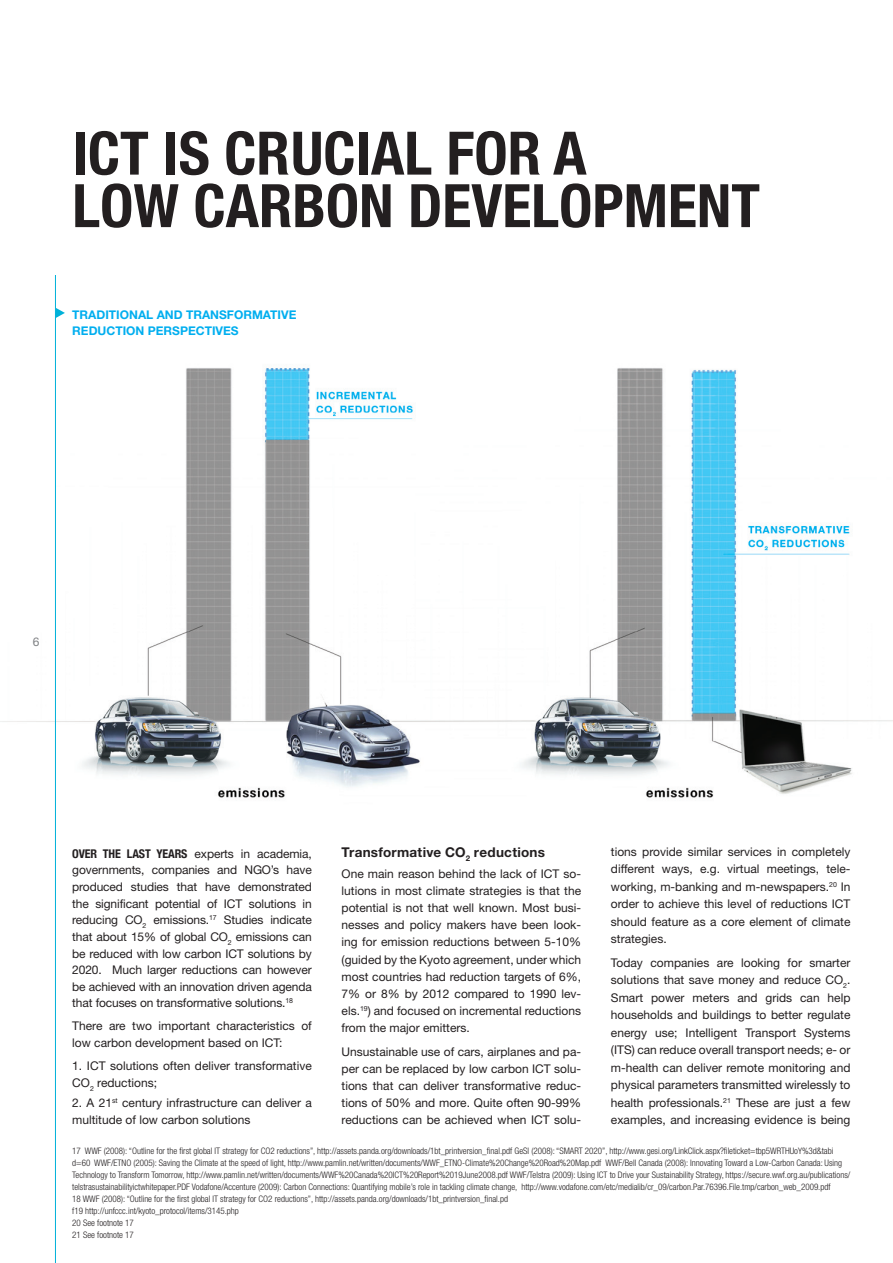
<style>
.page{position:relative;width:893px;height:1263px;background:#fff}
.page>*{position:absolute;margin:0;border:0;box-sizing:border-box;transform-origin:0 0}
.Big_heading{font:700 condensed 60px "Helvetica Neue";color:#231f20}
.Mellanrubrik{font:700 13.5px "Helvetica Neue";letter-spacing:.02em;color:#231f20}
.Bröd{font:12px/17.4px "Helvetica Neue";color:#231f20;text-align:justify}
.t1{font:700 12px "Helvetica Neue";color:#00aeef}
.Mellanrubrik-2{font:12px "Helvetica Neue";color:#808285}
.Footnote_Text{font:300 condensed 9px/12px "Helvetica Neue";color:#231f20}
.s1{font-weight:700;font-stretch:condensed}
</style>
<div class="page">
<img style="left:0;top:368px;width:893px;height:430px">
<hr style="left:55px;top:275px;width:1px;height:988px;background:#00b1d9">
<svg style="left:56px;top:308px;width:9px;height:10px"></svg>
<p class="Big_heading" style="left:72px;top:117px;width:516px">ICT IS CRUCIAL FOR A</p>
<p class="Big_heading" style="left:72px;top:169px;width:688px">LOW CARBON DEVELOPMENT</p>
<p class="t1" style="left:72px;top:307px;width:224px">TRADITIONAL AND TRANSFOR MATIVE</p>
<p class="t1" style="left:72px;top:324px;width:10px">RED</p>
<p class="t1" style="left:98px;top:324px;width:143px">UCTION PERSPECTIVES</p>
<p class="Mellanrubrik-2" style="left:33px;top:634px;width:8px">6</p>
<p class="Bröd" style="left:72px;top:845px;width:241px;line-height:16.6px"><span class="s1">OVER THE LAST YEARS</span> experts in academia, governments, companies and NGO’s have produced studies that have demonstrated the significant potential of ICT solutions in reducing CO<sub>2</sub> emissions.<sup>17</sup> Studies indicate that about 15% of global CO<sub>2</sub> emissions can be reduced with low carbon ICT solutions by 2020. Much larger reductions can however be achieved with an innovation driven agenda that focuses on transformative solutions.<sup>18</sup></p>
<p class="Bröd" style="left:72px;top:1017px;width:241px;line-height:16.6px">There are two important characteristics of low carbon development based on ICT:</p>
<p class="Bröd" style="left:72px;top:1057px;width:241px;line-height:16.6px">1. ICT solutions often deliver transformative<br>CO<sub>2</sub> reductions;</p>
<p class="Bröd" style="left:72px;top:1095px;width:241px;line-height:16.6px">2. A 21<sup>st</sup> century infrastructure can deliver a multitude of low carbon solutions</p>
<p class="Mellanrubrik" style="left:342px;top:844px;width:205px">TRANSFORMATIVE CO<sub>2</sub> REDUCTIONS</p>
<p class="Bröd" style="left:342px;top:865px;width:241px">One main reason behind the lack of ICT so&shy;lutions in most climate strategies is that the potential is not that well known. Most busi&shy;nesses and policy makers have been look&shy;ing for emission reductions between 5-10% (guided by the Kyoto agreement, under which most countries had reduction targets of 6%, 7% or 8% by 2012 compared to 1990 lev&shy;els.<sup>19</sup>) and focused on incremental reductions from the major emitters.</p>
<p class="Bröd" style="left:342px;top:1042px;width:241px">Unsustainable use of cars, airplanes and pa&shy;per can be replaced by low carbon ICT solu&shy;tions that can deliver transformative reduc&shy;tions of 50% and more. Quite often 90-99% reductions can be achieved when ICT solu-</p>
<p class="Bröd" style="left:611px;top:842px;width:241px">tions provide similar services in completely different ways, e.g. virtual meetings, tele&shy;working, m-banking and m-newspapers.<sup>20</sup> In order to achieve this level of reductions ICT should feature as a core element of climate strategies.</p>
<p class="Bröd" style="left:611px;top:954px;width:241px">Today companies are looking for smarter solutions that save money and reduce CO<sub>2</sub>.<br>Smart power meters and grids can help households and buildings to better regulate energy use; Intelligent Transport Systems (ITS) can reduce overall transport needs; e- or m-health can deliver remote monitoring and physical parameters transmitted wirelessly to health professionals.<sup>21</sup> These are just a few examples, and increasing evidence is being</p>
<p class="Footnote_Text" style="left:72px;top:1144px;width:780px">17 WWF (2008): “Outline for the first global IT strategy for CO2 reductions”, http://assets.panda.org/downloads/1bt_printversion_final.pdf GeSI (2008): “SMART 2020”, http://www.gesi.org/LinkClick.aspx?fileticket=tbp5WRTHUoY%3d&amp;tabi d=60 WWF/ETNO (2005): Saving the Climate at the speed of light, http://www.pamlin.net/written/documents/WWF_ETNO-Climate%20Change%20Road%20Map.pdf WWF/Bell Canada (2008): Innovating Toward a Low-Carbon Canada: Using Technology to Transform Tomorrow, http://www.pamlin.net/written/documents/WWF%20Canada%20ICT%20Report%2019June2008.pdf WWF/Telstra (2009): Using ICT to Drive your Sustainability Strategy, https://secure.wwf.org.au/publications/ telstrasustainabilityictwhitepaper.PDF Vodafone/Accenture (2009): Carbon Connections: Quantifying mobile’s role in tackling climate change, http://www.vodafone.com/etc/medialib/cr_09/carbon.Par.76396.File.tmp/carbon_web_2009.pdf</p>
<p class="Footnote_Text" style="left:72px;top:1192px;width:437px">18 WWF (2008): “Outline for the first global IT strategy for CO2 reductions”, http://assets.panda.org/downloads/1bt_printversion_final.pd</p>
<p class="Footnote_Text" style="left:72px;top:1204px;width:168px">f19 http://unfccc.int/kyoto_protocol/items/3145.php</p>
<p class="Footnote_Text" style="left:72px;top:1216px;width:63px">20 See footnote 17</p>
<p class="Footnote_Text" style="left:72px;top:1228px;width:63px">21 See footnote 17</p>
</div>
